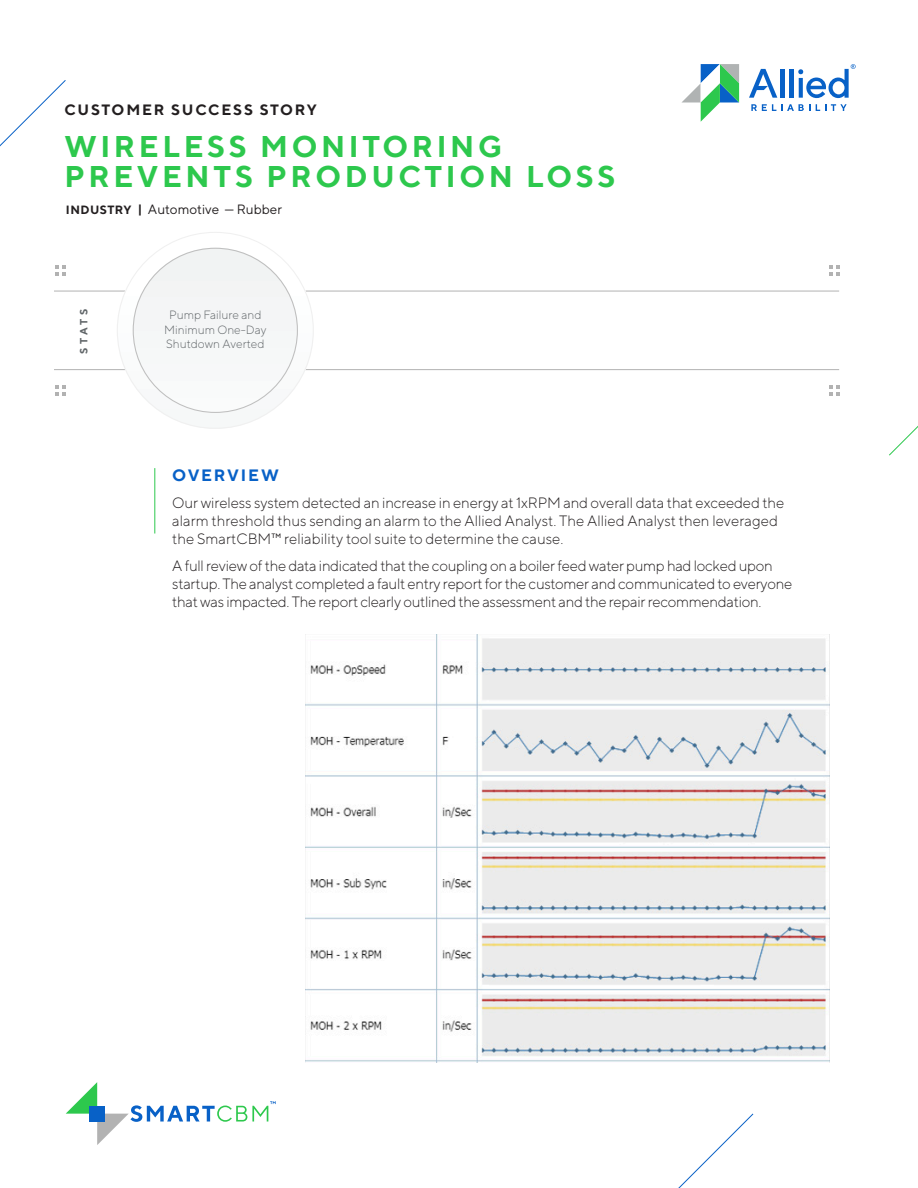
<style>
.page{position:relative;width:918px;height:1188px;background:#fff}
.page>*{position:absolute;margin:0;border:0;box-sizing:border-box;transform-origin:0 0}
.t1{font:700 30px "TT Norms";letter-spacing:.12em;color:#2dc84d}
.t2{font:700 16.5px "TT Norms";letter-spacing:.1em;color:#0861c7}
.t3{font:300 15px/18px "TT Norms";letter-spacing:-.02em;color:#231f20}
.t4{font:300 15px/18px "TT Norms";color:#231f20}
.t5{font:700 15px "TT Norms";letter-spacing:.12em;color:#231f20}
.t6{font:13.5px "TT Norms";color:#231f20}
.t7{font:300 12px "TT Norms";color:#616669}
.t8{font:700 10.5px "TT Norms";letter-spacing:.28em;color:#616669}
.s1{font-weight:700;font-size:12px}
</style>
<div class="page">
<hr style="left:54px;top:291px;width:785px;height:1px;background:#b2b2b2">
<hr style="left:54px;top:369px;width:785px;height:1px;background:#b2b2b2">
<svg style="left:678px;top:1113px;width:76px;height:75px"></svg>
<svg style="left:889px;top:426px;width:29px;height:30px"></svg>
<svg style="left:681px;top:64px;width:58px;height:58px"></svg>
<svg style="left:751px;top:104px;width:59px;height:7px"></svg>
<svg style="left:816px;top:104px;width:31px;height:7px"></svg>
<div style="left:780px;top:69px;width:5px;height:29px;background:#0861c7"></div>
<hr style="left:790px;top:69px;width:4px;height:29px;background:#0861c7">
<svg style="left:749px;top:69px;width:28px;height:29px"></svg>
<svg style="left:798px;top:64px;width:58px;height:34px"></svg>
<svg style="left:66px;top:1082px;width:210px;height:63px"></svg>
<div style="left:117px;top:232px;width:197px;height:197px;background:#fbfcfd;border-radius:99px"></div>
<div style="left:133px;top:248px;width:165px;height:165px;background:#f4f5f6;border-radius:83px"></div>
<hr style="left:154px;top:468px;width:1px;height:66px;background:#2dc84d">
<svg style="left:0;top:80px;width:66px;height:67px"></svg>
<svg style="left:56px;top:385px;width:10px;height:10px"></svg>
<svg style="left:829px;top:385px;width:10px;height:10px"></svg>
<svg style="left:829px;top:266px;width:10px;height:10px"></svg>
<svg style="left:56px;top:266px;width:10px;height:10px"></svg>
<img style="left:306px;top:634px;width:523px;height:429px">
<p class="t5" style="left:64px;top:100px;width:254px">CUSTOMER SUCCESS STORY</p>
<p class="t1" style="left:64px;top:127px;width:439px">WIRELESS MONITORING</p>
<p class="t1" style="left:64px;top:157px;width:552px">PREVENTS PRODUCTION LOSS</p>
<p class="t6" style="left:66px;top:201px;width:218px"><span class="s1">INDUSTRY |</span> Automotive — Rubber</p>
<p class="t8" style="left:77px;top:354px;width:46px;rotate:-90deg">STATS</p>
<p class="t7" style="left:169px;top:308px;width:94px">Pump Failure and</p>
<p class="t7" style="left:164px;top:322px;width:104px">Minimum One-Day</p>
<p class="t7" style="left:166px;top:336px;width:100px">Shutdown Averted</p>
<p class="t2" style="left:172px;top:465px;width:108px">OVERVIEW</p>
<p class="t4" style="left:172px;top:493px;width:614px">Our wireless system detected an increase in energy at 1xRPM and overall data that exceeded the alarm threshold thus sending an alarm to the Allied Analyst. The Allied Analyst then leveraged the SmartCBM™ reliability tool suite to determine the cause.</p>
<p class="t3" style="left:172px;top:556px;width:622px">A full review of the data indicated that the coupling on a boiler feed water pump had locked upon startup. The analyst completed a fault entry report for the customer and communicated to everyone that was impacted. The report clearly outlined the assessment and the repair recommendation.</p>
</div>
